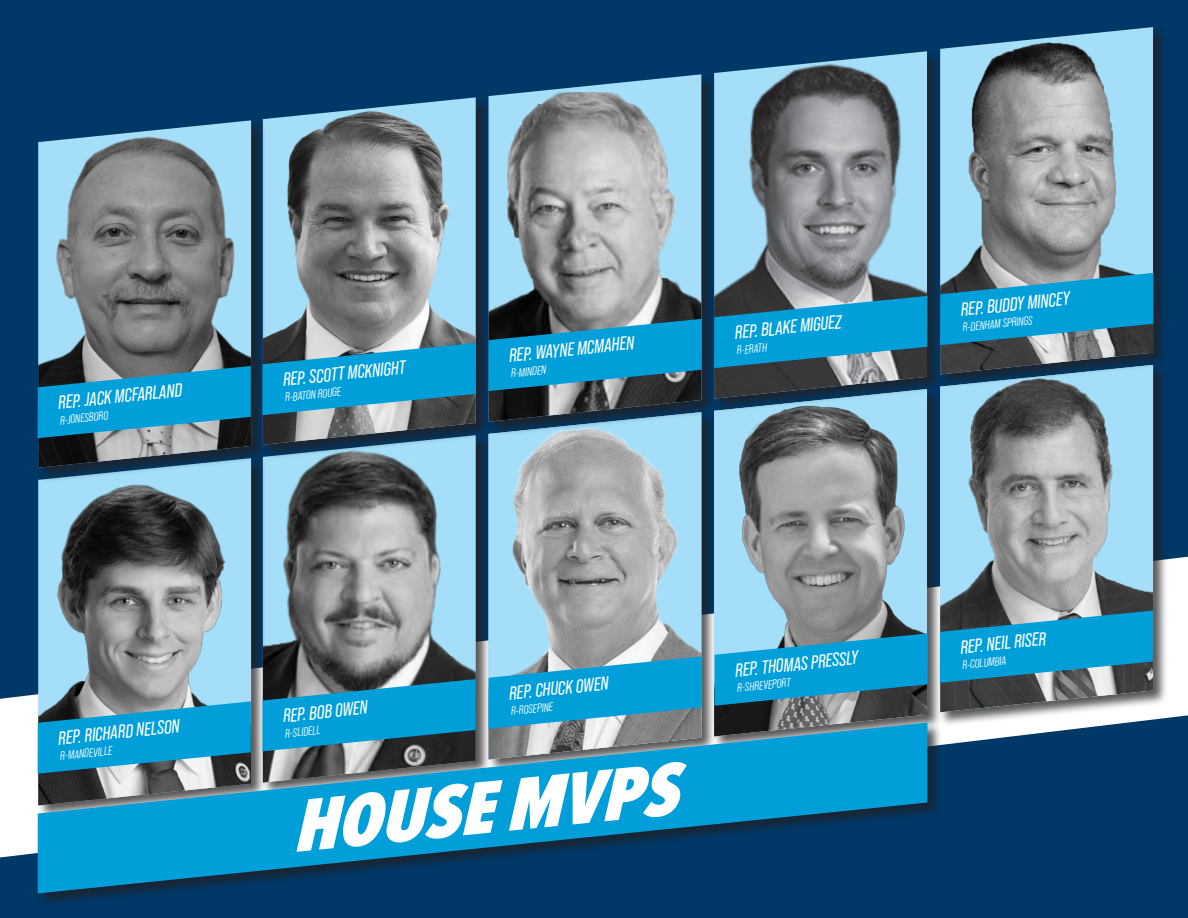
<style>
.page{position:relative;width:1188px;height:918px;background:#003867}
.page>*{position:absolute;margin:0;border:0;box-sizing:border-box;transform-origin:0 0}
.t1{font:italic 900 76.8px "Proxima Nova Ex Cn";color:#fff;scale:1.08 1}
.t2{font:italic 18.9px "Bebas Neue Pro";color:#fff}
.t3{font:italic 12px "Bebas Neue Pro Middle";color:#fff}
</style>
<div class="page">
<svg style="left:0;top:557px;width:1188px;height:300px"></svg>
<div style="left:939px;top:364px;width:229px;height:363px;background:#231f20;opacity:.75"></div>
<div style="left:713px;top:388px;width:229px;height:363px;background:#231f20;opacity:.75"></div>
<div style="left:487px;top:411px;width:229px;height:363px;background:#231f20;opacity:.75"></div>
<div style="left:261px;top:434px;width:230px;height:363px;background:#231f20;opacity:.75"></div>
<div style="left:37px;top:457px;width:229px;height:363px;background:#231f20;opacity:.75"></div>
<img style="left:38px;top:482px;width:213px;height:219px">
<img style="left:263px;top:459px;width:213px;height:220px">
<img style="left:488px;top:436px;width:213px;height:220px">
<img style="left:714px;top:413px;width:213px;height:309px">
<div style="left:713px;top:50px;width:229px;height:363px;background:#231f20;opacity:.75"></div>
<div style="left:487px;top:73px;width:229px;height:363px;background:#231f20;opacity:.75"></div>
<div style="left:261px;top:96px;width:230px;height:363px;background:#231f20;opacity:.75"></div>
<svg style="left:263px;top:97px;width:213px;height:8px"></svg>
<div style="left:37px;top:119px;width:229px;height:363px;background:#231f20;opacity:.75"></div>
<img style="left:38px;top:126px;width:213px;height:342px">
<img style="left:263px;top:105px;width:213px;height:340px">
<img style="left:488px;top:74px;width:213px;height:348px">
<img style="left:714px;top:51px;width:213px;height:348px">
<img style="left:940px;top:389px;width:213px;height:323px">
<div style="left:939px;top:26px;width:229px;height:363px;background:#231f20;opacity:.75"></div>
<img style="left:940px;top:33px;width:213px;height:341px">
<svg style="left:38px;top:366px;width:213px;height:72px;background:#1f8fb9"></svg>
<svg style="left:38px;top:701px;width:213px;height:21px;background:#4190ae"></svg>
<svg style="left:262px;top:679px;width:214px;height:43px;background:#178eb9"></svg>
<svg style="left:488px;top:656px;width:214px;height:66px;background:#28a3d1"></svg>
<svg style="left:714px;top:633px;width:214px;height:73px;background:#2397c2"></svg>
<svg style="left:940px;top:611px;width:213px;height:72px;background:#2090ba"></svg>
<svg style="left:262px;top:343px;width:214px;height:72px;background:#2595bf"></svg>
<svg style="left:488px;top:319px;width:214px;height:72px;background:#1686b0"></svg>
<svg style="left:714px;top:296px;width:213px;height:72px;background:#2090ba"></svg>
<svg style="left:940px;top:273px;width:213px;height:72px;background:#2293bd"></svg>
<div style="left:36px;top:722px;width:906px;height:186px;background:#231f20;opacity:.75"></div>
<svg style="left:38px;top:723px;width:889px;height:170px;fill:#009fda"></svg>
<p class="t2" style="left:57px;top:392px;width:126px;rotate:-6deg">REP. JACK MCFARLAND</p>
<p class="t3" style="left:59px;top:414px;width:50px;rotate:-6deg">R-JONESBORO</p>
<p class="t2" style="left:57px;top:728px;width:123px;rotate:-6deg">REP. RICHARD NELSON</p>
<p class="t3" style="left:59px;top:749px;width:54px;rotate:-6deg">R-MANDEVILLE</p>
<p class="t2" style="left:282px;top:369px;width:125px;rotate:-6deg">REP. SCOTT MCKNIGHT</p>
<p class="t3" style="left:284px;top:391px;width:58px;rotate:-6deg">R-BATON ROUGE</p>
<p class="t2" style="left:508px;top:345px;width:127px;rotate:-6deg">REP. WAYNE MCMAHEN</p>
<p class="t3" style="left:510px;top:367px;width:37px;rotate:-6deg">R-MINDEN</p>
<p class="t2" style="left:734px;top:322px;width:109px;rotate:-6deg">REP. BLAKE MIGUEZ</p>
<p class="t3" style="left:736px;top:344px;width:32px;rotate:-6deg">R-ERATH</p>
<p class="t2" style="left:282px;top:705px;width:86px;rotate:-6deg">REP. BOB OWEN</p>
<p class="t3" style="left:284px;top:727px;width:37px;rotate:-6deg">R-SLIDELL</p>
<p class="t2" style="left:508px;top:683px;width:101px;rotate:-6deg">REP. CHUCK OWEN</p>
<p class="t3" style="left:510px;top:704px;width:44px;rotate:-6deg">R-ROSEPINE</p>
<h1 class="t1" style="left:285px;top:772px;width:359px;rotate:-6deg">HOUSE MVPS</h1>
<p class="t2" style="left:734px;top:660px;width:125px;rotate:-6deg">REP. THOMAS PRESSLY</p>
<p class="t3" style="left:736px;top:681px;width:55px;rotate:-6deg">R-SHREVEPORT</p>
<p class="t2" style="left:960px;top:299px;width:111px;rotate:-6deg">REP. BUDDY MINCEY</p>
<p class="t3" style="left:962px;top:321px;width:72px;rotate:-6deg">R-DENHAM SPRINGS</p>
<p class="t2" style="left:959px;top:637px;width:88px;rotate:-6deg">REP. NEIL RISER</p>
<p class="t3" style="left:962px;top:658px;width:46px;rotate:-6deg">R-COLUMBIA</p>
</div>
